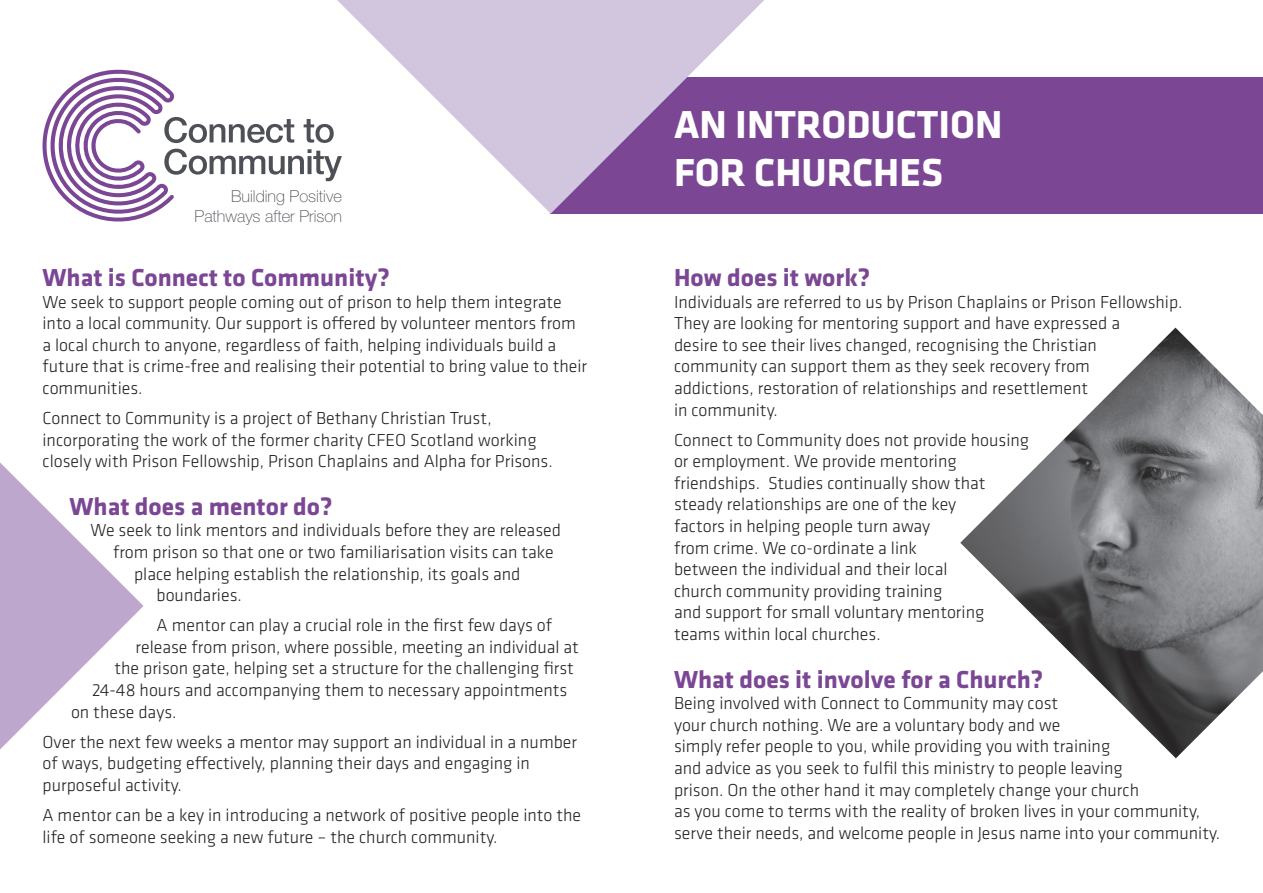
<style>
.page{position:relative;width:1263px;height:893px;background:#fff}
.page>*{position:absolute;margin:0;border:0;box-sizing:border-box;transform-origin:0 0}
.t1{font:700 40.5px/48.6px "Klavika";color:#fff}
.t2{font:700 25.5px "Klavika";color:#7b4795}
.t3{font:300 18px/21.6px "Klavika";color:#231f20}
.t4{font:100 16.5px/19.8px "Helvetica Neue";color:#4d5056;text-align:right}
</style>
<div class="page">
<svg style="left:0;top:462px;width:144px;height:287px"></svg>
<img style="left:960px;top:328px;width:303px;height:430px">
<div style="left:551px;top:78px;width:712px;height:136px;background:#7b4795"></div>
<svg style="left:337px;top:0;width:427px;height:214px;fill:#d2c5de"></svg>
<svg style="left:43px;top:62px;width:299px;height:160px"></svg>
<p class="t4" style="left:195px;top:186px;width:149px">Building Positive<br>Pathways after Prison</p>
<h2 class="t2" style="left:43px;top:259px;width:349px">What is Connect to Community?</h2>
<p class="t3" style="left:43px;top:291px;width:546px">We seek to support people coming out of prison to help them integrate into a local community. Our support is offered by volunteer mentors from a local church to anyone, regardless of faith, helping individuals build a future that is crime-free and realising their potential to bring value to their communities.</p>
<p class="t3" style="left:43px;top:407px;width:512px">Connect to Community is a project of Bethany Christian Trust, incorporating the work of the former charity CFEO Scotland working closely with Prison Fellowship, Prison Chaplains and Alpha for Prisons.</p>
<h2 class="t2" style="left:70px;top:488px;width:265px">What does a mentor do?</h2>
<p class="t3" style="left:91px;top:519px;width:472px">We seek to link mentors and individuals before they are released</p>
<p class="t3" style="left:113px;top:541px;width:442px">from prison so that one or two familiarisation visits can take</p>
<p class="t3" style="left:134px;top:563px;width:388px">place helping establish the relationship, its goals and</p>
<p class="t3" style="left:157px;top:584px;width:87px">boundaries.</p>
<p class="t3" style="left:157px;top:614px;width:397px">A mentor can play a crucial role in the first few days of</p>
<p class="t3" style="left:136px;top:636px;width:445px">release from prison, where possible, meeting an individual at</p>
<p class="t3" style="left:115px;top:657px;width:461px">the prison gate, helping set a structure for the challenging first</p>
<p class="t3" style="left:92px;top:679px;width:477px">24-48 hours and accompanying them to necessary appointments</p>
<p class="t3" style="left:71px;top:701px;width:107px">on these days.</p>
<p class="t3" style="left:43px;top:731px;width:536px">Over the next few weeks a mentor may support an individual in a number of ways, budgeting effectively, planning their days and engaging in purposeful activity.</p>
<p class="t3" style="left:43px;top:804px;width:540px">A mentor can be a key in introducing a network of positive people into the life of someone seeking a new future – the church community.</p>
<h1 class="t1" style="left:674px;top:98px;width:330px">AN INTRODUCTION<br>FOR CHURCHES</h1>
<h2 class="t2" style="left:674px;top:259px;width:198px">How does it work?</h2>
<p class="t3" style="left:674px;top:291px;width:510px">Individuals are referred to us by Prison Chaplains or Prison Fellowship.<br>They are looking for mentoring support and have expressed a<br>desire to see their lives changed, recognising the Christian community can support them as they seek recovery from<br>addictions, restoration of relationships and resettlement<br>in community.</p>
<p class="t3" style="left:674px;top:429px;width:357px">Connect to Community does not provide housing or employment. We provide mentoring friendships. Studies continually show that steady relationships are one of the key<br>factors in helping people turn away<br>from crime. We co-ordinate a link<br>between the individual and their local<br>church community providing training<br>and support for small voluntary mentoring teams within local churches.</p>
<h2 class="t2" style="left:674px;top:661px;width:371px">What does it involve for a Church?</h2>
<p class="t3" style="left:674px;top:692px;width:548px">Being involved with Connect to Community may cost<br>your church nothing. We are a voluntary body and we<br>simply refer people to you, while providing you with training<br>and advice as you seek to fulfil this ministry to people leaving<br>prison. On the other hand it may completely change your church<br>as you come to terms with the reality of broken lives in your community, serve their needs, and welcome people in Jesus name into your community.</p>
</div>
